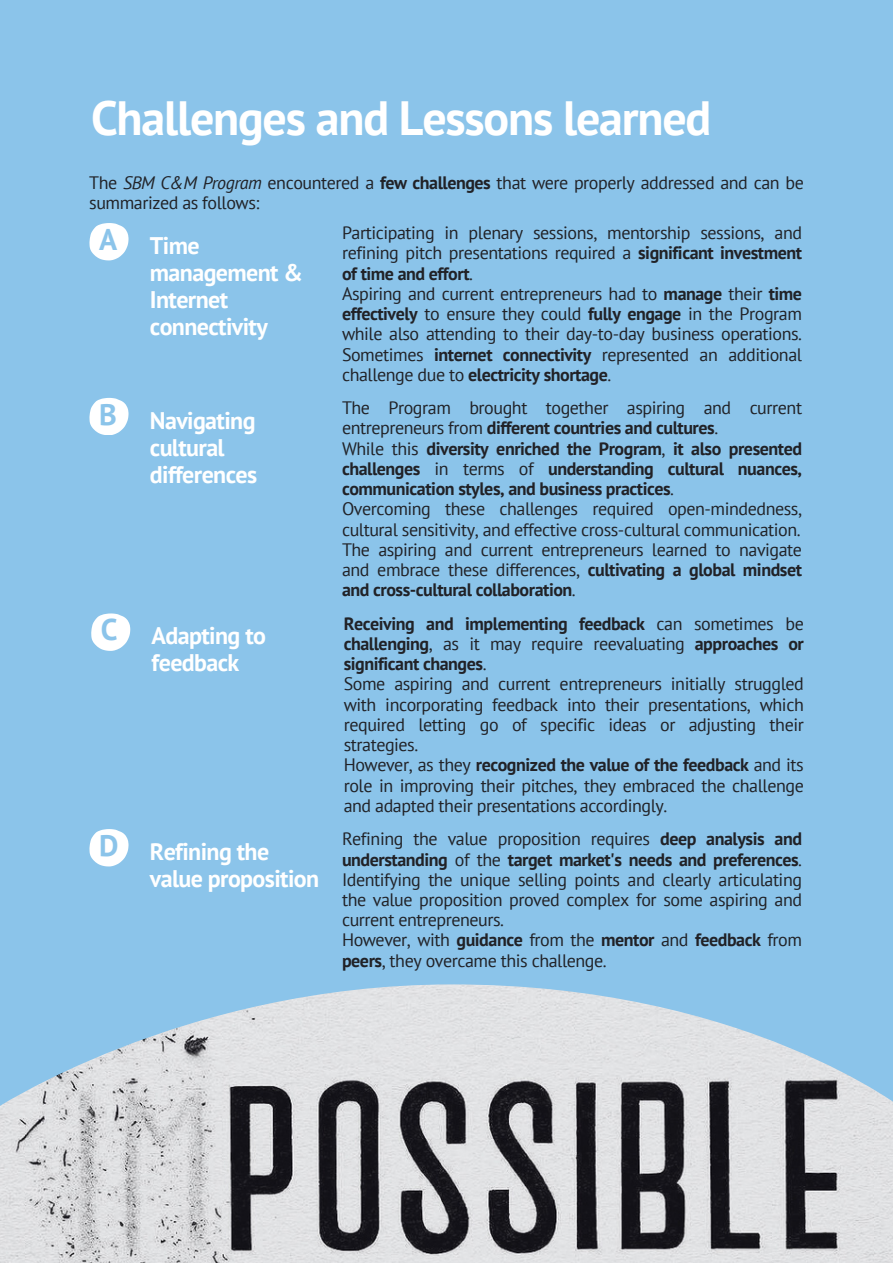
<style>
.page{position:relative;width:893px;height:1264px;background:#fff}
.page>*{position:absolute;margin:0;border:0;box-sizing:border-box;transform-origin:0 0}
.t1{font:700 48px "PT Sans";letter-spacing:-.025em;color:#fff}
.t2{font:700 30px "PT Sans";color:#8bc4ea}
.t3{font:700 24px/27px "PT Sans";letter-spacing:-.025em;color:#fff}
.t4{font:18px/20.2px "PT Sans";letter-spacing:-.025em;color:#212227;text-align:justify}
.t5{font:700 18px/20.2px "PT Sans";letter-spacing:-.025em;color:#212227;text-align:justify}
.s1{font-style:italic}
.s2{font-weight:700}
.s3{font-weight:400}
</style>
<div class="page">
<div style="left:0;top:0;width:892px;height:1262px;background:#8bc4ea"></div>
<svg style="left:89px;top:223px;width:39px;height:37px"></svg>
<svg style="left:89px;top:398px;width:39px;height:37px"></svg>
<svg style="left:91px;top:613px;width:39px;height:37px"></svg>
<img style="left:0;top:984px;width:892px;height:278px">
<svg style="left:89px;top:829px;width:39px;height:37px"></svg>
<p class="t1" style="left:91px;top:86px;width:622px">Challenges and Lessons learned</p>
<p class="t4" style="left:89px;top:172px;width:716px">The <span class="s1">SBM C&amp;M Program</span> encountered a <span class="s2">few challenges</span> that were properly addressed and can be summarized as follows:</p>
<p class="t2" style="left:99px;top:219px;width:20px">A</p>
<p class="t4" style="left:342px;top:222px;width:461px">Participating in plenary sessions, mentorship sessions, and refining pitch presentations required a <span class="s2">significant investment of time and effort</span>.</p>
<p class="t4" style="left:342px;top:283px;width:461px">Aspiring and current entrepreneurs had to <span class="s2">manage</span> their <span class="s2">time effectively</span> to ensure they could <span class="s2">fully engage</span> in the Program while also attending to their day-to-day business operations.<br>Sometimes <span class="s2">internet connectivity</span> represented an additional challenge due to <span class="s2">electricity shortage</span>.</p>
<p class="t3" style="left:150px;top:231px;width:155px">Time management &amp;<br>Internet connectivity</p>
<p class="t2" style="left:99px;top:394px;width:19px">B</p>
<p class="t4" style="left:342px;top:397px;width:461px">The Program brought together aspiring and current entrepreneurs from <span class="s2">different countries and cultures</span>.</p>
<p class="t5" style="left:342px;top:438px;width:461px"><span class="s3">While this</span> diversity enriched the Program<span class="s3">,</span> it also presented challenges <span class="s3">in terms of</span> understanding cultural nuances, communication styles, and business practices<span class="s3">.</span></p>
<p class="t4" style="left:342px;top:498px;width:461px">Overcoming these challenges required open-mindedness, cultural sensitivity, and effective cross-cultural communication.</p>
<p class="t4" style="left:342px;top:539px;width:461px">The aspiring and current entrepreneurs learned to navigate and embrace these differences, <span class="s2">cultivating a global mindset and cross-cultural collaboration</span>.</p>
<p class="t3" style="left:150px;top:406px;width:109px">Navigating cultural differences</p>
<p class="t2" style="left:101px;top:610px;width:18px">C</p>
<p class="t5" style="left:344px;top:613px;width:461px">Receiving and implementing feedback <span class="s3">can sometimes be </span>challenging<span class="s3">, as it may require reevaluating</span> approaches or significant changes<span class="s3">.</span></p>
<p class="t4" style="left:344px;top:673px;width:461px">Some aspiring and current entrepreneurs initially struggled with incorporating feedback into their presentations, which required letting go of specific ideas or adjusting their strategies.</p>
<p class="t4" style="left:344px;top:754px;width:461px">However, as they <span class="s2">recognized the value of the feedback</span> and its role in improving their pitches, they embraced the challenge and adapted their presentations accordingly.</p>
<p class="t3" style="left:152px;top:622px;width:116px">Adapting to feedback</p>
<p class="t2" style="left:99px;top:825px;width:21px">D</p>
<p class="t4" style="left:342px;top:828px;width:461px">Refining the value proposition requires <span class="s2">deep analysis and understanding</span> of the <span class="s2">target market's needs and preferences</span>.<br>Identifying the unique selling points and clearly articulating the value proposition proved complex for some aspiring and current entrepreneurs.</p>
<p class="t4" style="left:342px;top:929px;width:461px">However, with <span class="s2">guidance</span> from the <span class="s2">mentor</span> and <span class="s2">feedback</span> from <span class="s2">peers</span>, they overcame this challenge.</p>
<p class="t3" style="left:150px;top:837px;width:171px">Refining the value proposition</p>
</div>
